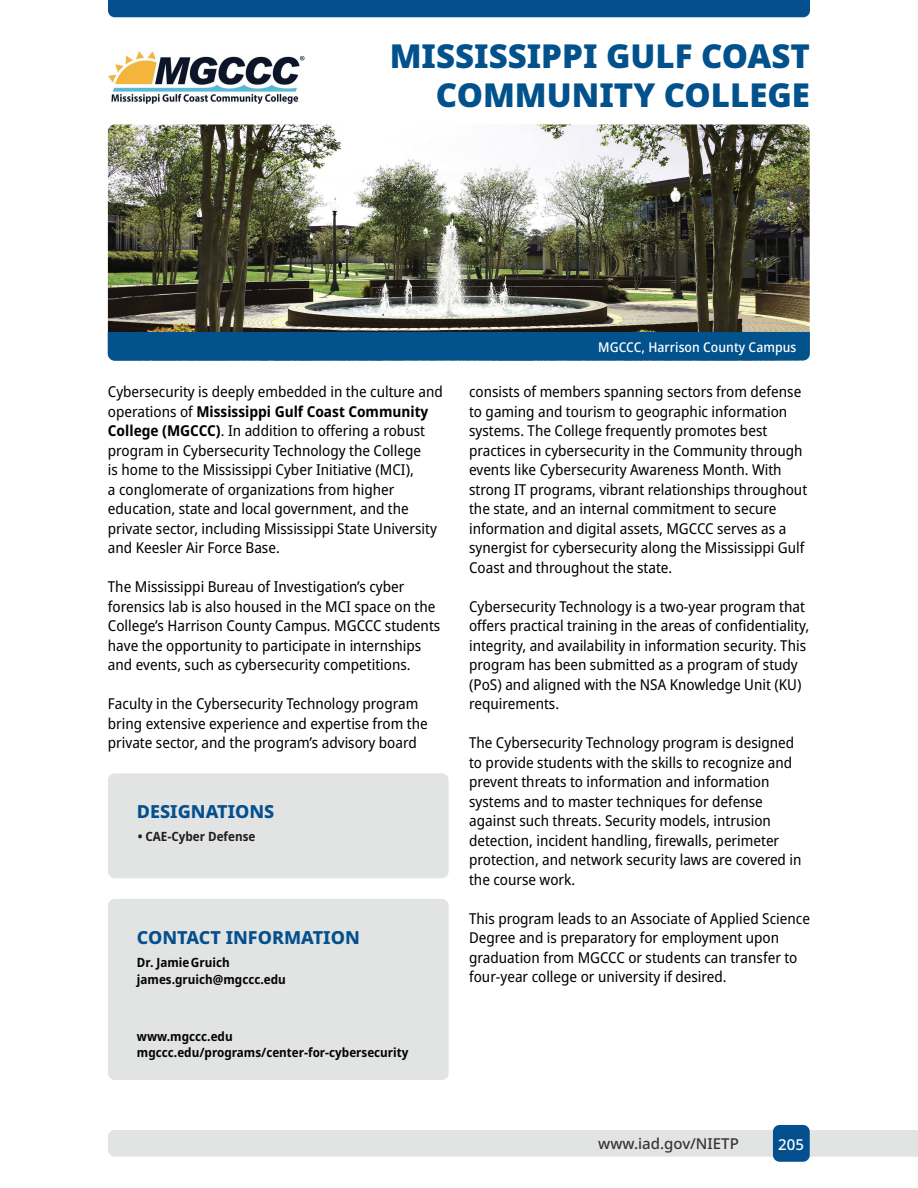
<style>
.page{position:relative;width:918px;height:1188px;background:#fff}
.page>*{position:absolute;margin:0;border:0;box-sizing:border-box;transform-origin:0 0}
.t1{font:900 33px/39.6px "Noto Sans";color:#01518c;text-align:right}
.t2{font:800 18px "Noto Sans";color:#04508e}
.t3{font:semi-condensed 15px/19.5px "Noto Sans";color:#000}
.t4{font:500 15px "Noto Sans";color:#393334}
.t5{font:500 15px "Noto Sans";color:#fff}
.t6{font:500 semi-condensed 13.5px "Noto Sans";letter-spacing:.005em;color:#fff}
.t7{font:700 semi-condensed 12.75px/16.5px "Noto Sans";color:#040503}
.t8{font:700 semi-condensed 12.75px "Noto Sans";color:#231f20}
.s1{font-weight:700}
</style>
<div class="page">
<div style="left:108px;top:1130px;width:810px;height:27px;background:#e2e3e3"></div>
<div style="left:773px;top:1125px;width:37px;height:37px;background:#04508e;border-radius:7px"></div>
<div style="left:108px;top:0;width:702px;height:17px;background:#04508e"></div>
<div style="left:108px;top:899px;width:341px;height:181px;background:#e2e3e3;border-radius:7px"></div>
<div style="left:108px;top:773px;width:341px;height:105px;background:#e2e3e3;border-radius:7px"></div>
<img style="left:108px;top:124px;width:702px;height:237px">
<div style="left:108px;top:332px;width:702px;height:28px;background:#01528d"></div>
<img style="left:108px;top:52px;width:197px;height:52px">
<h1 class="t1" style="left:390px;top:36px;width:422px">MISSISSIPPI GULF COAST<br>COMMUNITY COLLEGE</h1>
<p class="t3" style="left:108px;top:382px;width:336px">Cybersecurity is deeply embedded in the culture and operations of <span class="s1">Mississippi Gulf Coast Community College (MGCCC)</span>. In addition to offering a robust program in Cybersecurity Technology the College<br>is home to the Mississippi Cyber Initiative (MCI),<br>a conglomerate of organizations from higher education, state and local government, and the private sector, including Mississippi State University and Keesler Air Force Base.</p>
<p class="t3" style="left:108px;top:577px;width:334px">The Mississippi Bureau of Investigation’s cyber forensics lab is also housed in the MCI space on the College’s Harrison County Campus. MGCCC students have the opportunity to participate in internships and events, such as cybersecurity competitions.</p>
<p class="t3" style="left:108px;top:694px;width:321px">Faculty in the Cybersecurity Technology program bring extensive experience and expertise from the private sector, and the program’s advisory board</p>
<p class="t2" style="left:137px;top:798px;width:139px">DESIGNATIONS</p>
<p class="t8" style="left:138px;top:827px;width:119px">• CAE-Cyber Defense</p>
<p class="t2" style="left:137px;top:924px;width:224px">CONTACT INFORMATION</p>
<p class="t7" style="left:137px;top:955px;width:150px">Dr. JamieGruich james.gruich@mgccc.edu</p>
<p class="t7" style="left:137px;top:1028px;width:273px">www.mgccc.edu mgccc.edu/programs/center-for-cybersecurity</p>
<p class="t6" style="left:598px;top:337px;width:200px">MGCCC, Harrison County Campus</p>
<p class="t3" style="left:469px;top:382px;width:340px">consists of members spanning sectors from defense to gaming and tourism to geographic information systems. The College frequently promotes best practices in cybersecurity in the Community through events like Cybersecurity Awareness Month. With strong IT programs, vibrant relationships throughout the state, and an internal commitment to secure information and digital assets, MGCCC serves as a synergist for cybersecurity along the Mississippi Gulf Coast and throughout the state.</p>
<p class="t3" style="left:469px;top:597px;width:342px">Cybersecurity Technology is a two-year program that offers practical training in the areas of confidentiality, integrity, and availability in information security. This program has been submitted as a program of study (PoS) and aligned with the NSA Knowledge Unit (KU) requirements.</p>
<p class="t3" style="left:469px;top:733px;width:334px">The Cybersecurity Technology program is designed to provide students with the skills to recognize and prevent threats to information and information systems and to master techniques for defense against such threats. Security models, intrusion detection, incident handling, firewalls, perimeter protection, and network security laws are covered in the course work.</p>
<p class="t3" style="left:469px;top:909px;width:342px">This program leads to an Associate of Applied Science Degree and is preparatory for employment upon graduation from MGCCC or students can transfer to four-year college or university if desired.</p>
<p class="t4" style="left:598px;top:1133px;width:142px">www.iad.gov/NIETP</p>
<p class="t5" style="left:778px;top:1134px;width:27px">205</p>
</div>
